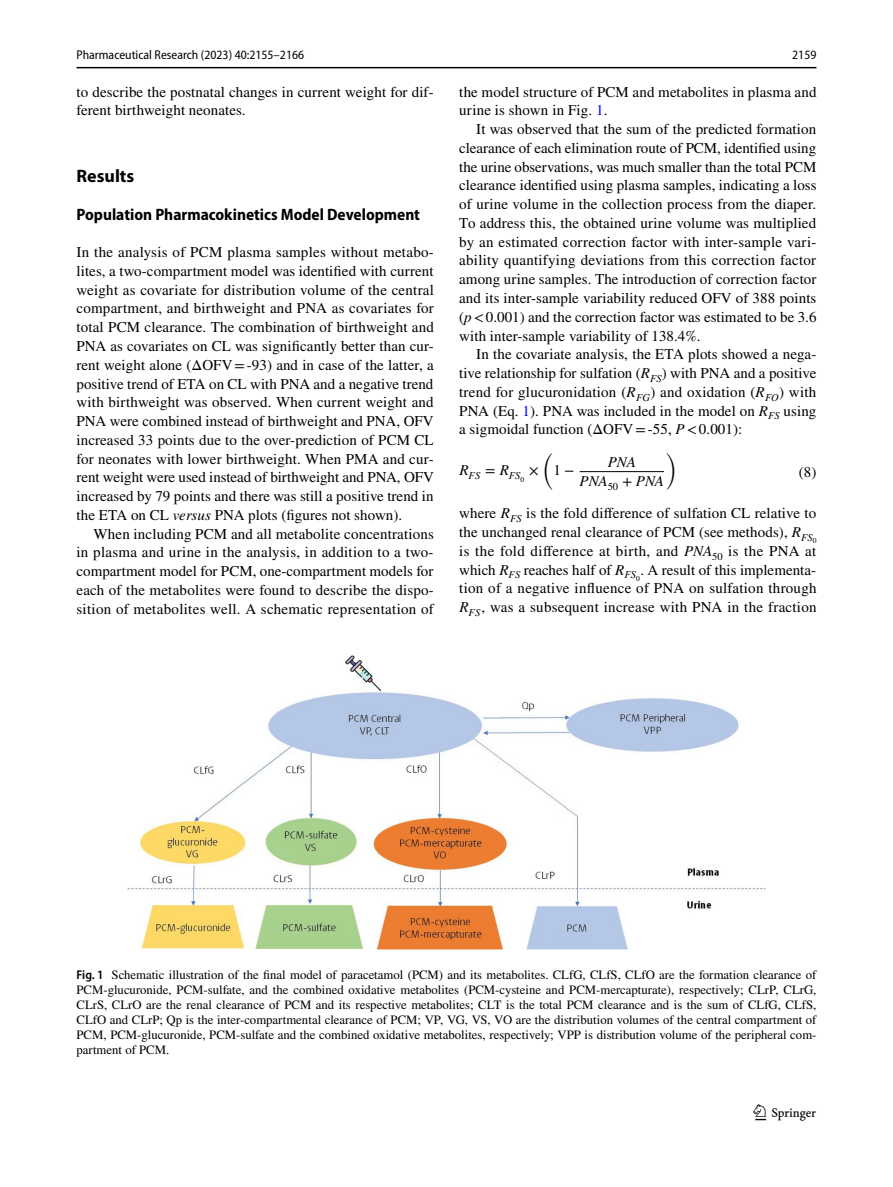
<style>
.page{position:relative;width:893px;height:1187px;background:#fff}
.page>*{position:absolute;margin:0;border:0;box-sizing:border-box;transform-origin:0 0}
.t1{font:22.5px "Springnew Regular 3";color:#000}
.t2{font:700 18px "Myriad Pro";color:#000}
.t3{font:700 semi-condensed 16.5px "Myriad Pro";color:#000}
.t4{font:15px/18.8px "STIX";letter-spacing:.005em;color:#000;text-align:justify}
.t5{font:15px/19.2px "STIX General Italic 21";letter-spacing:-.01em;color:#000;text-align:center}
.t6{font:15px "STIX Math Extensions Regular 2";color:#000}
.t7{font:15px "STIX General Regular 10";color:#000}
.t8{font:12.75px/15px "STIX";color:#000;text-align:justify}
.t9{font:semi-condensed 12.75px "Myriad Pro";color:#000}
.t10{font:10.5px "STIX General Italic 21";color:#000}
.t11{font:7.5px "STIX General Regular 10";color:#000}
.s1{font-style:italic}
.s2{color:#00f}
.s3{font-family:"STIX Math Regular 8"}
.s4{font-family:"STIX General Italic 22"}
.s5{font-family:"STIX General Italic 23"}
.s6{font-family:"STIX General Italic 24"}
.s7{font-family:"STIX General Italic 18"}
.s8{font-family:"STIX General Italic 19"}
.s9{font-family:"STIX General Italic 20"}
.s10{font-family:"Myriad Pro";font-weight:600;font-stretch:semi-condensed}
</style>
<div class="page">
<hr style="left:77px;top:67px;width:739px;height:1px;background:#000">
<hr style="left:580px;top:471px;width:84px;height:1px;background:#000">
<img style="left:128px;top:655px;width:637px;height:294px">
<p class="t9" style="left:77px;top:48px;width:229px">Pharmaceutical Research (2023) 40:2155–2166</p>
<p class="t9" style="left:792px;top:48px;width:26px">2159</p>
<p class="t4" style="left:77px;top:83px;width:359px">to describe the postnatal changes in current weight for dif&shy;ferent birthweight neonates.</p>
<p class="t2" style="left:77px;top:164px;width:59px">Results</p>
<p class="t3" style="left:77px;top:205px;width:345px">Population Pharmacokinetics Model Development</p>
<p class="t4" style="left:77px;top:244px;width:359px">In the analysis of PCM plasma samples without metabo&shy;lites, a two-compartment model was identified with current weight as covariate for distribution volume of the central compartment, and birthweight and PNA as covariates for total PCM clearance. The combination of birthweight and PNA as covariates on CL was significantly better than cur&shy;rent weight alone (ΔOFV=-93) and in case of the latter, a positive trend of ETA on CL with PNA and a negative trend with birthweight was observed. When current weight and PNA were combined instead of birthweight and PNA, OFV increased 33 points due to the over-prediction of PCM CL for neonates with lower birthweight. When PMA and cur&shy;rent weight were used instead of birthweight and PNA, OFV increased by 79 points and there was still a positive trend in the ETA on CL <span class="s1">versus</span> PNA plots (figures not shown).</p>
<p class="t4" style="left:77px;top:525px;width:359px;text-indent:17px">When including PCM and all metabolite concentrations in plasma and urine in the analysis, in addition to a two&shy;compartment model for PCM, one-compartment models for each of the metabolites were found to describe the dispo&shy;sition of metabolites well. A schematic representation of</p>
<p class="t4" style="left:459px;top:83px;width:359px">the model structure of PCM and metabolites in plasma and urine is shown in Fig. <span class="s2">1</span>.</p>
<p class="t4" style="left:459px;top:121px;width:359px;text-indent:17px">It was observed that the sum of the predicted formation clearance of each elimination route of PCM, identified using the urine observations, was much smaller than the total PCM clearance identified using plasma samples, indicating a loss of urine volume in the collection process from the diaper.<br>To address this, the obtained urine volume was multiplied by an estimated correction factor with inter-sample vari&shy;ability quantifying deviations from this correction factor among urine samples. The introduction of correction factor and its inter-sample variability reduced OFV of 388 points (<span class="s1">p</span>&lt;0.001) and the correction factor was estimated to be 3.6 with inter-sample variability of 138.4%.</p>
<p class="t4" style="left:459px;top:346px;width:359px;text-indent:17px">In the covariate analysis, the ETA plots showed a nega&shy;tive relationship for sulfation (<span class="s1">R</span><sub>FS</sub>) with PNA and a positive trend for glucuronidation (<span class="s1">R</span><sub>FG</sub>) and oxidation (<span class="s1">R</span><sub>FO</sub>) with PNA (Eq. <span class="s2">1</span>). PNA was included in the model on <span class="s1">R</span><sub>FS</sub> using a sigmoidal function (ΔOFV=-55, <span class="s1">P</span>&lt;0.001):</p>
<p class="t7" style="left:553px;top:465px;width:23px">1<span class="s3">−</span></p>
<p class="t5" style="left:580px;top:453px;width:86px">PNA<br>PNA<sub>50</sub> <span class="s3">+</span> PNA</p>
<p class="t6" style="left:666px;top:440px;width:13px">)</p>
<p class="t6" style="left:542px;top:440px;width:13px">(</p>
<p class="t10" style="left:459px;top:472px;width:63px"><sup>R</sup>FS <sup>=</sup> <sup>R</sup>FS</p>
<p class="t4" style="left:799px;top:464px;width:19px">(8)</p>
<p class="t11" style="left:521px;top:476px;width:20px">0 <sup>×</sup></p>
<p class="t4" style="left:459px;top:505px;width:359px">where <span class="s4">R</span><sub>FS</sub> is the fold difference of sulfation CL relative to the unchanged renal clearance of PCM (see methods), <span class="s5">R</span><sub>FS</sub><sub>0 </sub>is the fold difference at birth, and <span class="s6">PNA</span><sub>50</sub> is the PNA at which <span class="s7">R</span><sub>FS</sub> reaches half of <span class="s8">R</span><sub>FS</sub><sub>0</sub>. A result of this implementa&shy;tion of a negative influence of PNA on sulfation through <span class="s9">R</span><sub>FS</sub>, was a subsequent increase with PNA in the fraction</p>
<p class="t8" style="left:77px;top:967px;width:741px"><span class="s10">Fig. 1</span> Schematic illustration of the final model of paracetamol (PCM) and its metabolites. CLfG, CLfS, CLfO are the formation clearance of PCM-glucuronide, PCM-sulfate, and the combined oxidative metabolites (PCM-cysteine and PCM-mercapturate), respectively; CLrP, CLrG, CLrS, CLrO are the renal clearance of PCM and its respective metabolites; CLT is the total PCM clearance and is the sum of CLfG, CLfS, CLfO and CLrP; Qp is the inter-compartmental clearance of PCM; VP, VG, VS, VO are the distribution volumes of the central compartment of PCM, PCM-glucuronide, PCM-sulfate and the combined oxidative metabolites, respectively; VPP is distribution volume of the peripheral com&shy;partment of PCM.</p>
<h1 class="t1" style="left:755px;top:1104px;width:62px">1 3</h1>
</div>
